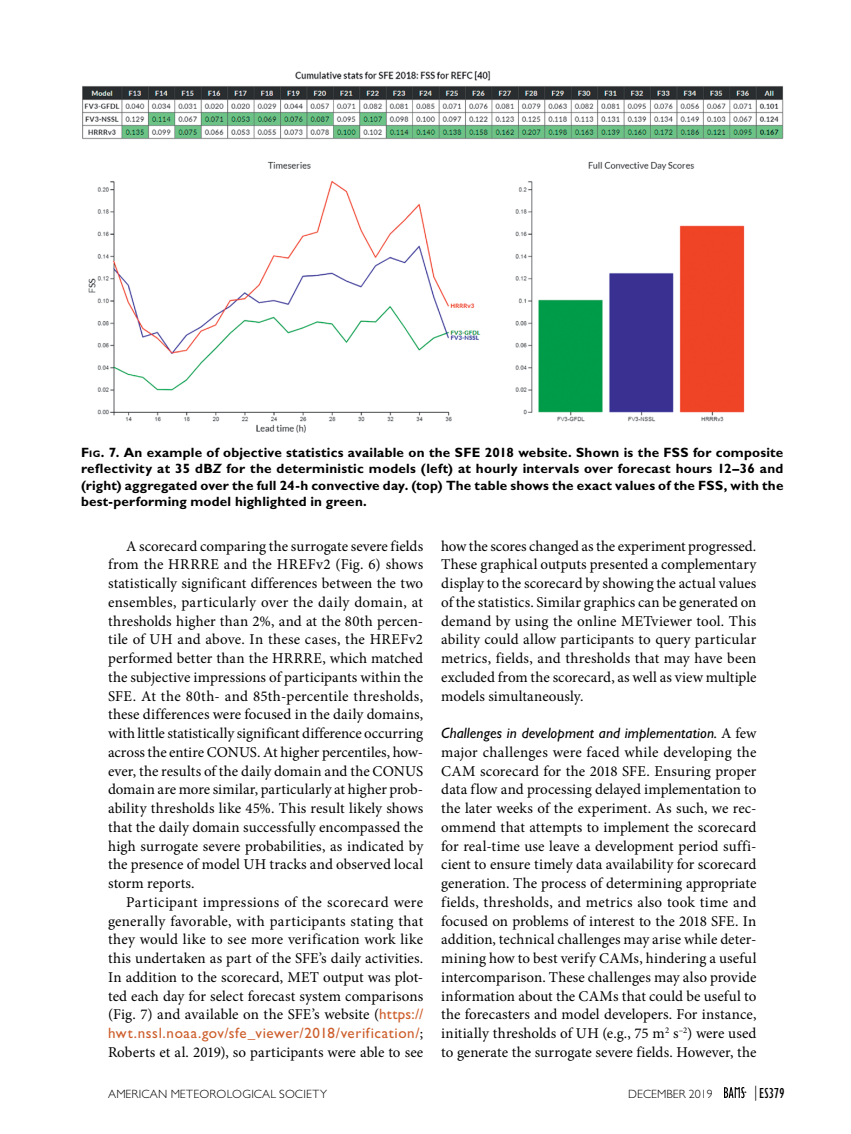
<style>
.page{position:relative;width:851px;height:1134px;background:#fff}
.page>*{position:absolute;margin:0;border:0;box-sizing:border-box;transform-origin:0 0}
.t1{font:15px/18.8px "Minion Pro";letter-spacing:.005em;color:#000;text-align:justify}
.t2{font:15px "Gill Sans Std";letter-spacing:.04em;color:#cd5e2c}
.t3{font:italic 15px "Gill Sans Std";letter-spacing:.01em;color:#000}
.t4{font:condensed 15px "Gill Sans Std";letter-spacing:-.01em;color:#000}
.t5{font:700 13.5px/16.5px "Gill Sans Std";letter-spacing:.015em;color:#000;text-align:justify}
.t6{font:300 12px "Gill Sans Std";letter-spacing:.015em;color:#000}
.s1{font-style:inherit}
.s2{font-size:9.45px}
.s3{font-style:italic}
.s4{font-family:"Gill Sans Std";color:#cd5e2c}
.s5{font-family:"Minion Pro";color:#000}
.s6{font-family:"Minion Pro";font-style:normal}
.s7{font-weight:300;font-stretch:normal}
</style>
<div class="page">
<img style="left:82px;top:71px;width:701px;height:362px">
<svg style="left:724px;top:1087px;width:22px;height:11px"></svg>
<p class="t5" style="left:81px;top:444px;width:704px"><span class="s1">F</span><span class="s2">ig</span><span class="s1">.</span> 7. An example of objective statistics available on the SFE 2018 website. Shown is the FSS for composite reflectivity at 35 dB<span class="s3">Z</span> for the deterministic models (left) at hourly intervals over forecast hours 12–36 and (right) aggregated over the full 24-h convective day. (top) The table shows the exact values of the FSS, with the best-performing model highlighted in green.</p>
<p class="t1" style="left:108px;top:536px;width:317px;text-indent:18px">A scorecard comparing the surrogate severe fields from the HRRRE and the HREFv2 (Fig. 6) shows statistically significant differences between the two ensembles, particularly over the daily domain, at thresholds higher than 2%, and at the 80th percen&shy;tile of UH and above. In these cases, the HREFv2 performed better than the HRRRE, which matched the subjective impressions of participants within the SFE. At the 80th- and 85th-percentile thresholds, these differences were focused in the daily domains, with little statistically significant difference occurring across the entire CONUS. At higher percentiles, how&shy;ever, the results of the daily domain and the CONUS domain are more similar, particularly at higher prob&shy;ability thresholds like 45%. This result likely shows that the daily domain successfully encompassed the high surrogate severe probabilities, as indicated by the presence of model UH tracks and observed local storm reports.</p>
<p class="t1" style="left:108px;top:893px;width:317px;text-indent:18px">Participant impressions of the scorecard were generally favorable, with participants stating that they would like to see more verification work like this undertaken as part of the SFE’s daily activities.<br>In addition to the scorecard, MET output was plot&shy;ted each day for select forecast system comparisons (Fig. 7) and available on the SFE’s website (<span class="s4">https://</span></p>
<p class="t2" style="left:108px;top:1024px;width:316px">hwt.nssl.noaa.gov/sfe_viewer/2018/verification/<span class="s5">;</span></p>
<p class="t1" style="left:108px;top:1043px;width:316px">Roberts et al. 2019), so participants were able to see</p>
<p class="t1" style="left:441px;top:536px;width:317px">how the scores changed as the experiment progressed.<br>These graphical outputs presented a complementary display to the scorecard by showing the actual values of the statistics. Similar graphics can be generated on demand by using the online METviewer tool. This ability could allow participants to query particular metrics, fields, and thresholds that may have been excluded from the scorecard, as well as view multiple models simultaneously.</p>
<p class="t3" style="left:441px;top:724px;width:316px">Challenges in development and implementation. <span class="s6">A few</span></p>
<p class="t1" style="left:441px;top:743px;width:317px">major challenges were faced while developing the CAM scorecard for the 2018 SFE. Ensuring proper data flow and processing delayed implementation to the later weeks of the experiment. As such, we rec&shy;ommend that attempts to implement the scorecard for real-time use leave a development period suffi&shy;cient to ensure timely data availability for scorecard generation. The process of determining appropriate fields, thresholds, and metrics also took time and focused on problems of interest to the 2018 SFE. In addition, technical challenges may arise while deter&shy;mining how to best verify CAMs, hindering a useful intercomparison. These challenges may also provide information about the CAMs that could be useful to the forecasters and model developers. For instance, initially thresholds of UH (e.g., 75 m<sup>2</sup> s<sup>–2</sup>) were used to generate the surrogate severe fields. However, the</p>
<p class="t6" style="left:108px;top:1087px;width:220px">AMERICAN METEOROLOGICAL SOCIETY</p>
<p class="t6" style="left:628px;top:1087px;width:86px">DECEMBER 2019</p>
<p class="t4" style="left:754px;top:1085px;width:32px"><span class="s7">|</span>ES379</p>
</div>
